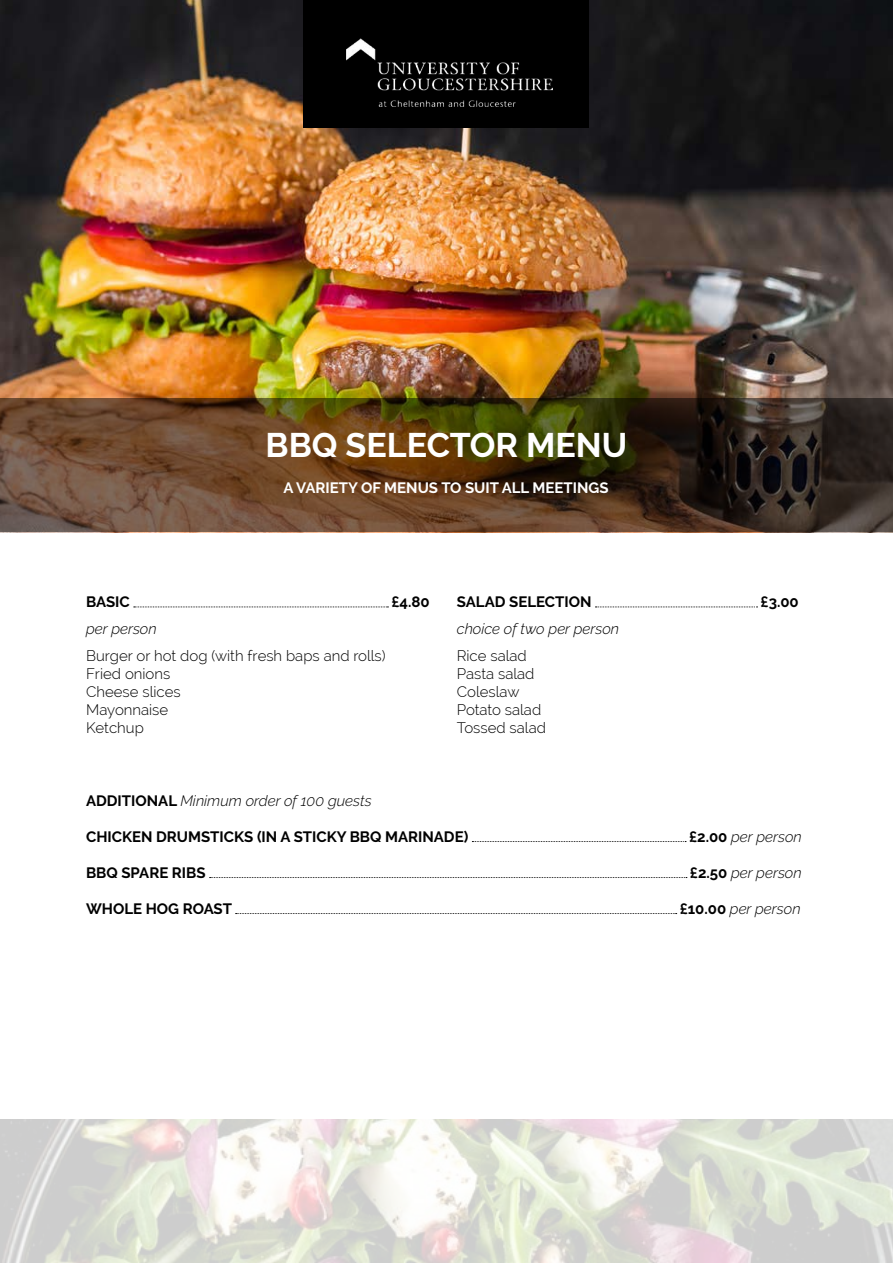
<style>
.page{position:relative;width:893px;height:1263px;background:#fff}
.page>*{position:absolute;margin:0;border:0;box-sizing:border-box;transform-origin:0 0}
.t1{font:700 34.05px "Raleway";color:#fff}
.t2{font:300 15px/18px "Raleway";color:#000}
.t3{font:italic 300 15px "Raleway";color:#000}
.t4{font:700 15px "Raleway";color:#000}
.t5{font:700 15px "Raleway";color:#fff}
.s1{font-weight:700;font-style:normal}
</style>
<div class="page">
<img style="left:0;top:0;width:893px;height:398px">
<svg style="left:0;top:398px;width:893px;height:134px;background:#523b23"></svg>
<div style="left:303px;top:0;width:286px;height:128px;background:#000"></div>
<img style="left:346px;top:38px;width:206px;height:68px">
<img style="left:0;top:1119px;width:893px;height:144px">
<svg style="left:134px;top:606px;width:254px;height:1px"></svg>
<svg style="left:595px;top:606px;width:162px;height:1px"></svg>
<svg style="left:472px;top:841px;width:214px;height:1px"></svg>
<svg style="left:210px;top:877px;width:477px;height:1px"></svg>
<svg style="left:236px;top:913px;width:441px;height:1px"></svg>
<h1 class="t1" style="left:266px;top:426px;width:363px">BBQ SELECTOR MENU</h1>
<p class="t5" style="left:283px;top:479px;width:327px">A VARIETY OF MENUS TO SUIT ALL MEETINGS</p>
<p class="t4" style="left:86px;top:593px;width:45px">BASIC</p>
<p class="t4" style="left:391px;top:593px;width:40px">£4.80</p>
<p class="t3" style="left:86px;top:620px;width:72px">per person</p>
<p class="t2" style="left:86px;top:647px;width:301px">Burger or hot dog (with fresh baps and rolls)<br>Fried onions<br>Cheese slices<br>Mayonnaise<br>Ketchup</p>
<p class="t4" style="left:457px;top:593px;width:136px">SALAD SELECTION</p>
<p class="t4" style="left:760px;top:593px;width:40px">£3.00</p>
<p class="t3" style="left:457px;top:620px;width:164px">choice of two per person</p>
<p class="t2" style="left:457px;top:647px;width:91px">Rice salad<br>Pasta salad<br>Coleslaw<br>Potato salad<br>Tossed salad</p>
<p class="t3" style="left:86px;top:792px;width:287px"><span class="s1">ADDITIONAL</span> Minimum order of 100 guests</p>
<p class="t4" style="left:86px;top:828px;width:384px">CHICKEN DRUMSTICKS (IN A STICKY BBQ MARINADE)</p>
<p class="t3" style="left:689px;top:828px;width:114px"><span class="s1">£2.00</span> per person</p>
<p class="t4" style="left:86px;top:864px;width:121px">BBQ SPARE RIBS</p>
<p class="t3" style="left:690px;top:864px;width:113px"><span class="s1">£2.50</span> per person</p>
<p class="t4" style="left:86px;top:900px;width:147px">WHOLE HOG ROAST</p>
<p class="t3" style="left:680px;top:900px;width:122px"><span class="s1">£10.00</span> per person</p>
</div>
